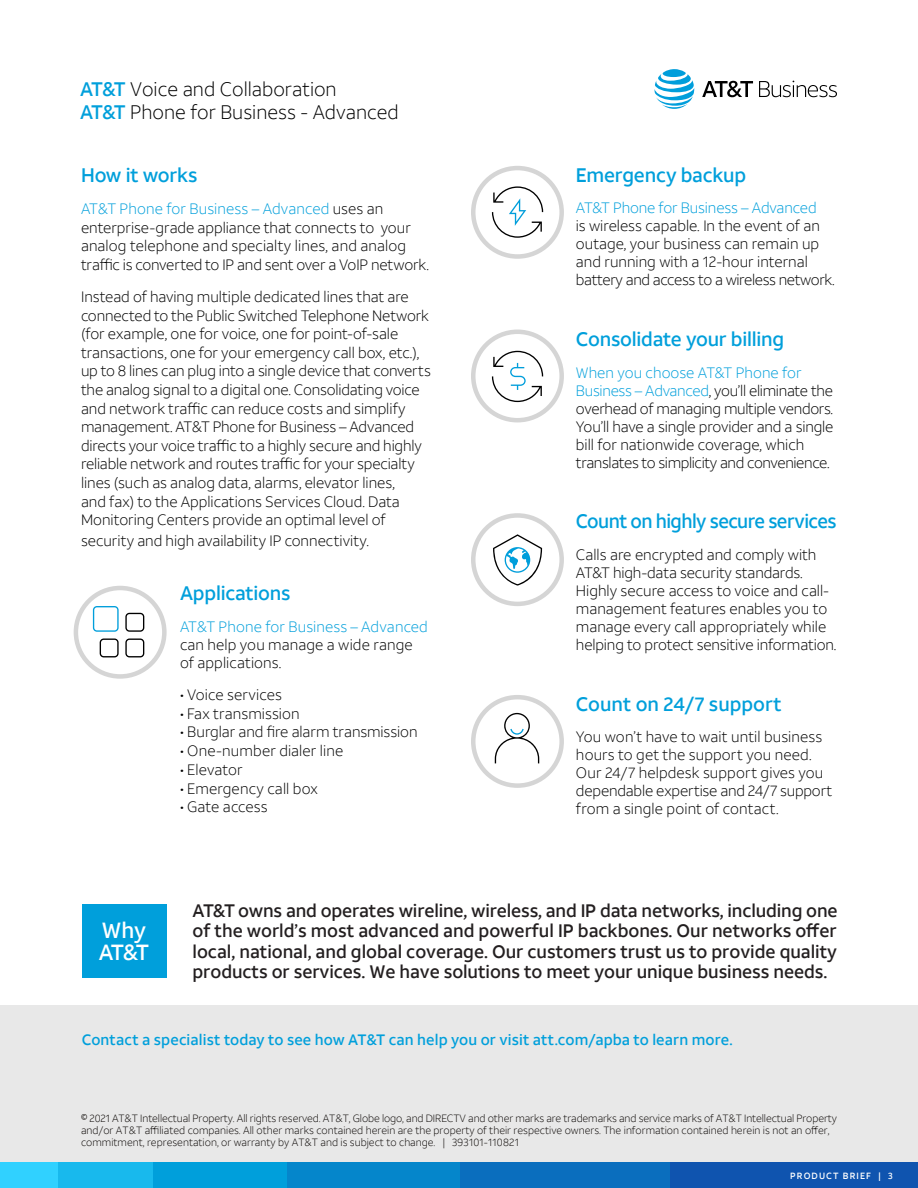
<style>
.page{position:relative;width:918px;height:1188px;background:#fff}
.page>*{position:absolute;margin:0;border:0;box-sizing:border-box;transform-origin:0 0}
.AT_T_type{font:500 21.9px/22.5px "ATT Aleck Sans";color:#fff}
.Subhead{font:500 19.5px "ATT Aleck Sans";letter-spacing:-.01em;color:#009fdb}
.t1{font:300 19.5px/22.8px "ATT Aleck Sans";color:#000}
.Subhead-2{font:500 19.5px "ATT Aleck Sans";letter-spacing:-.03em;color:#009fdb}
.t2{font:500 18px/20.2px "ATT Aleck Sans";letter-spacing:-.005em;color:#231f20;text-align:justify}
.t3{font:300 15px/18.6px "ATT Aleck Sans";letter-spacing:-.005em;color:#000}
.t4{font:300 15px "ATT Aleck Sans";color:#009fdb}
.More_Info{font:500 15px "ATT Aleck Sans";letter-spacing:.01em;color:#009fdb}
.t5{font:300 15px "ATT Aleck Sans";letter-spacing:-.025em;color:#000}
.Legal{font:300 10.5px/12px "ATT Aleck Sans";color:#0a0604}
.t6{font:500 9px "ATT Aleck Sans";letter-spacing:.12em;color:#fff}
.s1{font-weight:500;color:#009fdb}
.s2{color:#009fdb}
</style>
<div class="page">
<div style="left:669px;top:1163px;width:249px;height:25px;background:#0f54af"></div>
<div style="left:459px;top:1163px;width:211px;height:25px;background:#0a6ebe"></div>
<div style="left:287px;top:1163px;width:172px;height:25px;background:#0586cb"></div>
<div style="left:153px;top:1163px;width:134px;height:25px;background:#009fdb"></div>
<div style="left:57px;top:1163px;width:96px;height:25px;background:#18b9ed"></div>
<div style="left:0;top:1162px;width:57px;height:26px;background:#30d1ff"></div>
<svg style="left:654px;top:69px;width:40px;height:40px"></svg>
<svg style="left:702px;top:81px;width:51px;height:16px"></svg>
<svg style="left:759px;top:81px;width:78px;height:16px"></svg>
<div style="left:0;top:1005px;width:918px;height:157px;background:#e8e8e8"></div>
<div style="left:82px;top:904px;width:84px;height:74px;background:#009fdb"></div>
<div style="left:471px;top:513px;width:93px;height:93px;border:4px solid #959595;border-radius:50%"></div>
<svg style="left:493px;top:534px;width:49px;height:52px"></svg>
<div style="left:74px;top:586px;width:93px;height:93px;border:4px solid #959595;border-radius:50%"></div>
<svg style="left:125px;top:613px;width:19px;height:19px"></svg>
<svg style="left:125px;top:639px;width:19px;height:18px"></svg>
<svg style="left:100px;top:639px;width:19px;height:18px"></svg>
<svg style="left:93px;top:606px;width:26px;height:26px"></svg>
<div style="left:471px;top:695px;width:93px;height:93px;border:4px solid #959595;border-radius:50%"></div>
<svg style="left:495px;top:713px;width:44px;height:50px"></svg>
<div style="left:471px;top:330px;width:93px;height:92px;border:4px solid #959595;border-radius:50%"></div>
<svg style="left:492px;top:351px;width:51px;height:51px"></svg>
<div style="left:471px;top:166px;width:93px;height:93px;border:4px solid #959595;border-radius:50%"></div>
<svg style="left:492px;top:186px;width:51px;height:52px"></svg>
<h2 class="t1" style="left:80px;top:77px;width:320px"><span class="s1">AT&amp;T</span> Voice and Collaboration<br><span class="s1">AT&amp;T</span> Phone for Business - Advanced</h2>
<p class="Subhead" style="left:81px;top:163px;width:118px">How it works</p>
<p class="t3" style="left:81px;top:199px;width:350px"><span class="s2">AT&amp;T Phone for Business – Advanced</span> uses an enterprise-grade appliance that connects to your analog telephone and specialty lines, and analog traffic is converted to IP and sent over a VoIP network.</p>
<p class="t3" style="left:81px;top:287px;width:352px">Instead of having multiple dedicated lines that are connected to the Public Switched Telephone Network (for example, one for voice, one for point-of-sale transactions, one for your emergency call box, etc.), up to 8 lines can plug into a single device that converts the analog signal to a digital one. Consolidating voice and network traffic can reduce costs and simplify management. AT&amp;T Phone for Business – Advanced directs your voice traffic to a highly secure and highly reliable network and routes traffic for your specialty lines (such as analog data, alarms, elevator lines,<br>and fax) to the Applications Services Cloud. Data Monitoring Centers provide an optimal level of</p>
<p class="t3" style="left:81px;top:531px;width:289px">security and high availability IP connectivity.</p>
<p class="Subhead" style="left:180px;top:581px;width:112px">Applications</p>
<p class="t4" style="left:180px;top:617px;width:249px">AT&amp;T Phone for Business – Advanced</p>
<p class="t3" style="left:180px;top:635px;width:234px">can help you manage a wide range</p>
<p class="t3" style="left:180px;top:653px;width:103px">of applications.</p>
<p class="t3" style="left:180px;top:685px;width:103px">• Voice services</p>
<p class="t3" style="left:180px;top:704px;width:121px">• Fax transmission</p>
<p class="t3" style="left:180px;top:723px;width:239px">• Burglar and fire alarm transmission</p>
<p class="t3" style="left:180px;top:741px;width:165px">• One-number dialer line</p>
<p class="t3" style="left:180px;top:760px;width:64px">• Elevator</p>
<p class="t3" style="left:180px;top:779px;width:139px">• Emergency call box</p>
<p class="t3" style="left:180px;top:798px;width:89px">• Gate access</p>
<p class="Subhead" style="left:576px;top:163px;width:172px">Emergency backup</p>
<p class="t4" style="left:576px;top:199px;width:242px">AT&amp;T Phone for Business – Advanced</p>
<p class="t3" style="left:576px;top:217px;width:246px">is wireless capable. In the event of an</p>
<p class="t3" style="left:576px;top:235px;width:245px">outage, your business can remain up</p>
<p class="t3" style="left:576px;top:253px;width:233px">and running with a 12-hour internal</p>
<p class="t5" style="left:576px;top:271px;width:260px">battery and access to a wireless network.</p>
<p class="Subhead" style="left:576px;top:327px;width:210px">Consolidate your billing</p>
<p class="t4" style="left:576px;top:363px;width:227px">When you choose AT&amp;T Phone for</p>
<p class="t3" style="left:576px;top:381px;width:259px"><span class="s2">Business – Advanced</span>, you’ll eliminate the</p>
<p class="t3" style="left:576px;top:399px;width:259px">overhead of managing multiple vendors.</p>
<p class="t3" style="left:576px;top:417px;width:259px">You’ll have a single provider and a single</p>
<p class="t3" style="left:576px;top:435px;width:230px">bill for nationwide coverage, which</p>
<p class="t5" style="left:576px;top:453px;width:255px">translates to simplicity and convenience.</p>
<p class="Subhead-2" style="left:576px;top:509px;width:262px">Count on highly secure services</p>
<p class="t3" style="left:576px;top:545px;width:242px">Calls are encrypted and comply with</p>
<p class="t3" style="left:576px;top:563px;width:228px">AT&amp;T high-data security standards.</p>
<p class="t3" style="left:576px;top:581px;width:255px">Highly secure access to voice and call-</p>
<p class="t3" style="left:576px;top:599px;width:253px">management features enables you to</p>
<p class="t3" style="left:576px;top:617px;width:252px">manage every call appropriately while</p>
<p class="t3" style="left:576px;top:635px;width:262px">helping to protect sensitive information.</p>
<p class="Subhead" style="left:576px;top:691px;width:207px">Count on 24/7 support</p>
<p class="t3" style="left:576px;top:727px;width:248px">You won’t have to wait until business</p>
<p class="t3" style="left:576px;top:745px;width:237px">hours to get the support you need.</p>
<p class="t3" style="left:576px;top:763px;width:249px">Our 24/7 helpdesk support gives you</p>
<p class="t3" style="left:576px;top:781px;width:258px">dependable expertise and 24/7 support</p>
<p class="t3" style="left:576px;top:799px;width:204px">from a single point of contact.</p>
<p class="AT_T_type" style="left:99px;top:919px;width:52px">Why<br>AT&amp;T</p>
<p class="t2" style="left:193px;top:901px;width:647px">AT&amp;T owns and operates wireline, wireless, and IP data networks, including one of the world’s most advanced and powerful IP backbones. Our networks offer local, national, and global coverage. Our customers trust us to provide quality products or services. We have solutions to meet your unique business needs.</p>
<p class="More_Info" style="left:82px;top:1030px;width:652px">Contact a specialist today to see how AT&amp;T can help you or visit att.com/apba to learn more.</p>
<p class="Legal" style="left:81px;top:1112px;width:757px">© 2021 AT&amp;T Intellectual Property. All rights reserved. AT&amp;T, Globe logo, and DIRECTV and other marks are trademarks and service marks of AT&amp;T Intellectual Property and/or AT&amp;T affiliated companies. All other marks contained herein are the property of their respective owners. The information contained herein is not an offer, commitment, representation, or warranty by AT&amp;T and is subject to change. | 393101-110821</p>
<p class="t6" style="left:790px;top:1170px;width:104px">PRODUCT BRIEF | 3</p>
</div>
